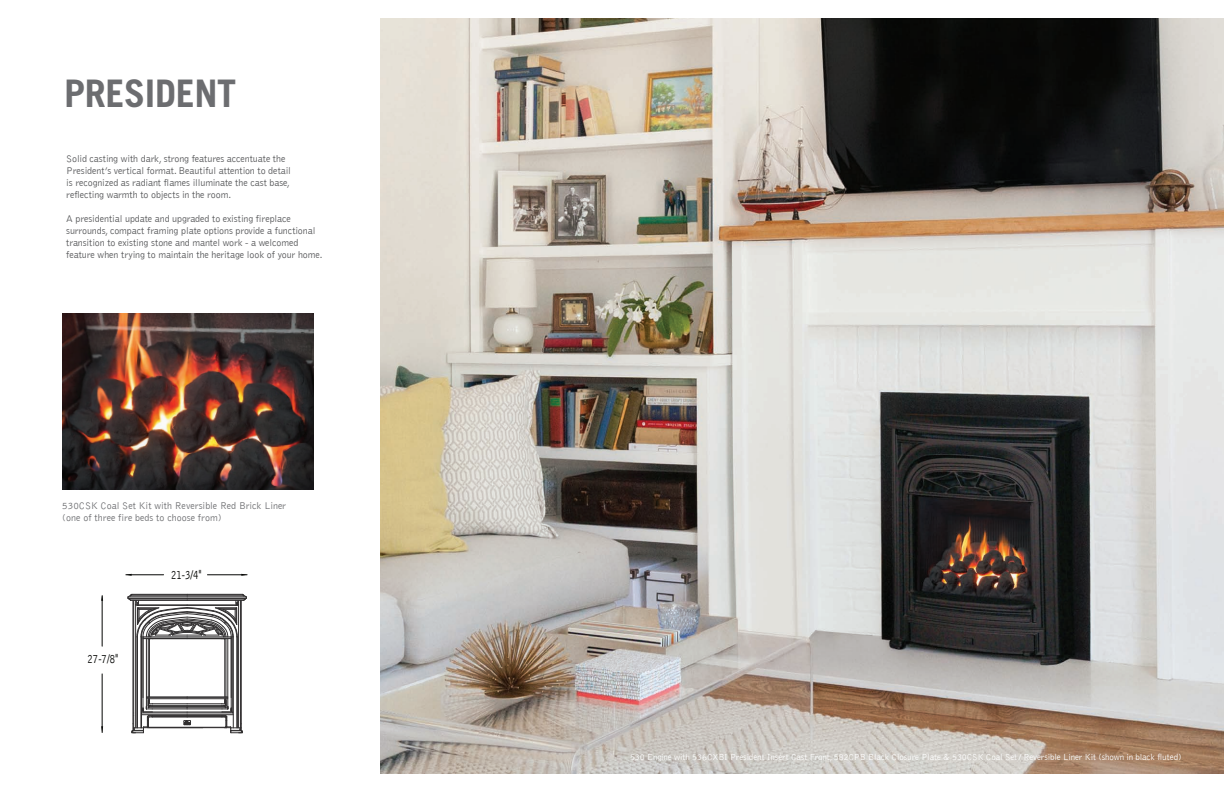
<style>
.page{position:relative;width:1224px;height:792px;background:#fff}
.page>*{position:absolute;margin:0;border:0;box-sizing:border-box;transform-origin:0 0}
.t1{font:700 38px "Trade Gothic LT Std";letter-spacing:-.01em;color:#6c6d70}
.t2{font:300 13px "Bell Gothic";color:#040503;scale:.75 1}
.t3{font:300 10px/12px "Bell Gothic";letter-spacing:-.01em;color:#57585a}
.t4{font:300 10px/12px "Bell Gothic";color:#6c6d70}
.t5{font:300 9px "Bell Gothic";letter-spacing:-.01em;color:#fff}
</style>
<div class="page">
<img style="left:380px;top:18px;width:844px;height:756px">
<hr style="left:148px;top:640px;width:1px;height:57px;background:#312f30">
<hr style="left:226px;top:639px;width:1px;height:58px;background:#312f30">
<hr style="left:225px;top:640px;width:1px;height:57px;background:#312f30">
<hr style="left:233px;top:637px;width:1px;height:91px;background:#312f30">
<hr style="left:237px;top:637px;width:1px;height:91px;background:#312f30">
<hr style="left:238px;top:605px;width:1px;height:123px;background:#312f30">
<hr style="left:240px;top:604px;width:1px;height:109px;background:#312f30">
<hr style="left:232px;top:637px;width:1px;height:76px;background:#312f30">
<hr style="left:228px;top:639px;width:1px;height:69px;background:#312f30">
<hr style="left:231px;top:637px;width:1px;height:73px;background:#312f30">
<hr style="left:241px;top:601px;width:1px;height:123px;background:#312f30">
<hr style="left:135px;top:605px;width:1px;height:123px;background:#312f30">
<hr style="left:133px;top:604px;width:1px;height:109px;background:#312f30">
<hr style="left:137px;top:637px;width:1px;height:91px;background:#312f30">
<hr style="left:141px;top:637px;width:1px;height:91px;background:#312f30">
<hr style="left:146px;top:639px;width:1px;height:69px;background:#312f30">
<hr style="left:143px;top:637px;width:1px;height:73px;background:#312f30">
<hr style="left:149px;top:640px;width:1px;height:57px;background:#312f30">
<hr style="left:152px;top:715px;width:35px;height:1px;background:#312f30">
<hr style="left:142px;top:714px;width:45px;height:1px;background:#312f30">
<hr style="left:142px;top:713px;width:45px;height:1px;background:#312f30">
<hr style="left:152px;top:704px;width:35px;height:1px;background:#312f30">
<hr style="left:152px;top:705px;width:35px;height:1px;background:#312f30">
<hr style="left:152px;top:706px;width:35px;height:1px;background:#312f30">
<hr style="left:152px;top:709px;width:35px;height:1px;background:#312f30">
<hr style="left:146px;top:697px;width:41px;height:1px;background:#312f30">
<hr style="left:146px;top:698px;width:41px;height:1px;background:#312f30">
<hr style="left:152px;top:716px;width:35px;height:1px;background:#312f30">
<hr style="left:148px;top:707px;width:40px;height:1px;background:#312f30">
<hr style="left:152px;top:712px;width:35px;height:1px;background:#312f30">
<hr style="left:187px;top:715px;width:35px;height:1px;background:#312f30">
<hr style="left:187px;top:698px;width:41px;height:1px;background:#312f30">
<hr style="left:187px;top:697px;width:41px;height:1px;background:#312f30">
<hr style="left:187px;top:706px;width:35px;height:1px;background:#312f30">
<hr style="left:187px;top:705px;width:35px;height:1px;background:#312f30">
<hr style="left:187px;top:704px;width:35px;height:1px;background:#312f30">
<hr style="left:187px;top:713px;width:46px;height:1px;background:#312f30">
<hr style="left:187px;top:709px;width:35px;height:1px;background:#312f30">
<hr style="left:187px;top:716px;width:35px;height:1px;background:#312f30">
<hr style="left:187px;top:707px;width:39px;height:1px;background:#312f30">
<hr style="left:187px;top:712px;width:35px;height:1px;background:#312f30">
<hr style="left:187px;top:714px;width:46px;height:1px;background:#312f30">
<svg style="left:127px;top:594px;width:120px;height:46px"></svg>
<hr style="left:149px;top:727px;width:78px;height:1px;background:#312f30">
<hr style="left:187px;top:717px;width:35px;height:1px;background:#312f30">
<hr style="left:152px;top:717px;width:35px;height:1px;background:#312f30">
<svg style="left:131px;top:697px;width:22px;height:36px"></svg>
<svg style="left:183px;top:720px;width:8px;height:5px"></svg>
<svg style="left:222px;top:697px;width:21px;height:36px"></svg>
<hr style="left:126px;top:575px;width:38px;height:1px;background:#040503">
<hr style="left:207px;top:575px;width:40px;height:1px;background:#040503">
<hr style="left:102px;top:596px;width:1px;height:50px;background:#040503">
<hr style="left:102px;top:674px;width:1px;height:59px;background:#040503">
<img style="left:62px;top:313px;width:251px;height:176px">
<h1 class="t1" style="left:64px;top:70px;width:174px">PRESIDENT</h1>
<p class="t3" style="left:66px;top:153px;width:226px">Solid casting with dark, strong features accentuate the President’s vertical format. Beautiful attention to detail is recognized as radiant flames illuminate the cast base, reflecting warmth to objects in the room.</p>
<p class="t3" style="left:66px;top:213px;width:258px">A presidential update and upgraded to existing fireplace surrounds, compact framing plate options provide a functional transition to existing stone and mantel work - a welcomed feature when trying to maintain the heritage look of your home.</p>
<p class="t4" style="left:62px;top:500px;width:225px">530CSK Coal Set Kit with Reversible Red Brick Liner (one of three fire beds to choose from)</p>
<h2 class="t2" style="left:88px;top:652px;width:43px">27-7/8"</h2>
<h2 class="t2" style="left:171px;top:568px;width:43px">21-3/4"</h2>
<p class="t5" style="left:630px;top:752px;width:553px">530 Engine with 536CXBI President Insert Cast Front, 582CPB Black Closure Plate &amp; 530CSK Coal Set / Reversible Liner Kit (shown in black fluted)</p>
</div>
